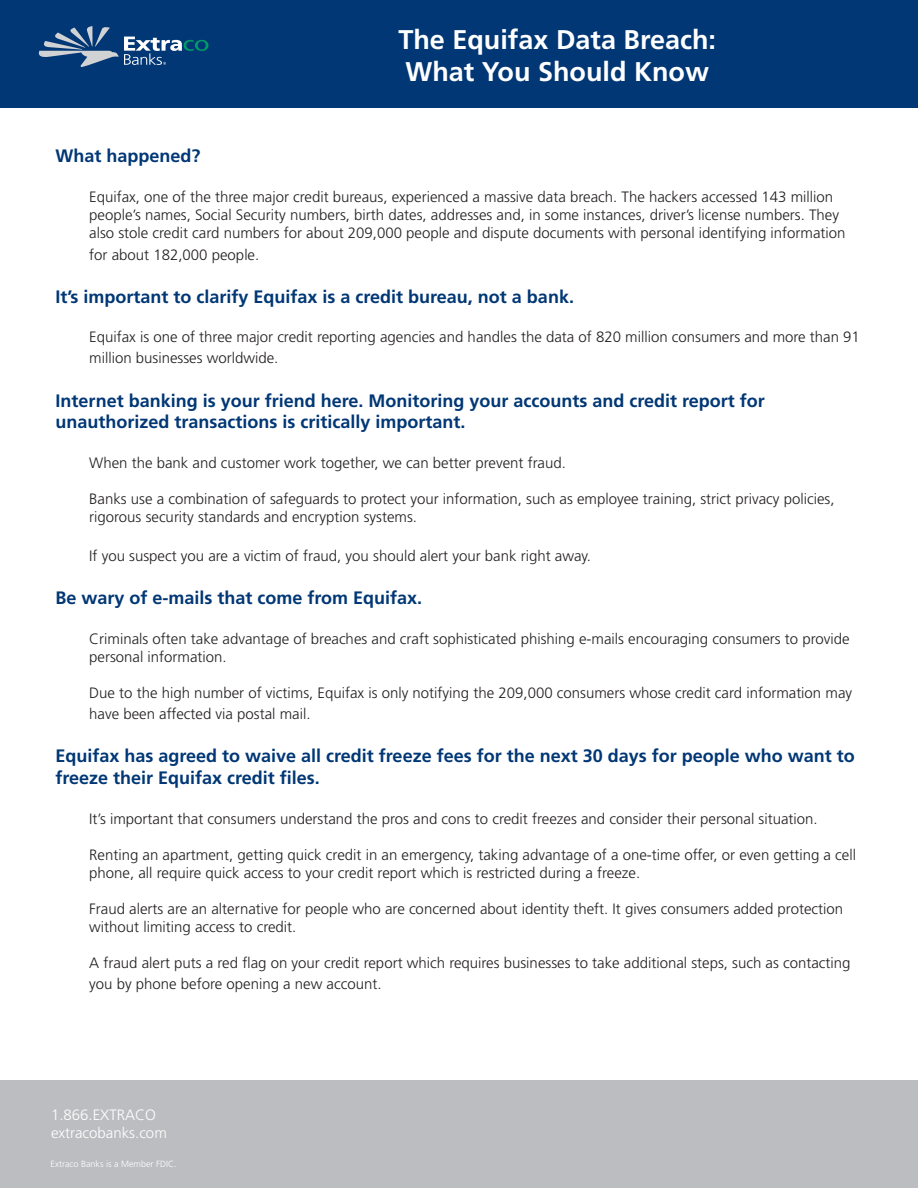
<style>
.page{position:relative;width:918px;height:1188px;background:#fff}
.page>*{position:absolute;margin:0;border:0;box-sizing:border-box;transform-origin:0 0}
.t1{font:700 27px/32.4px "Frutiger";color:#fff}
.t2{font:700 18px/21.6px "Frutiger";color:#013775}
.t3{font:300 15px/18px "Frutiger";color:#231f20}
.t4{font:300 15px/18px "Frutiger";color:#fff}
.t5{font:300 9px "Frutiger";color:#fff}
</style>
<div class="page">
<div style="left:0;top:0;width:918px;height:108px;background:#013775"></div>
<svg style="left:39px;top:26px;width:169px;height:41px"></svg>
<div style="left:0;top:1080px;width:918px;height:108px;background:#bcbdc0"></div>
<p class="t1" style="left:398px;top:23px;width:319px">The Equifax Data Breach:<br>What You Should Know</p>
<h4 class="t2" style="left:56px;top:145px;width:147px">What happened?</h4>
<p class="t3" style="left:89px;top:188px;width:758px">Equifax, one of the three major credit bureaus, experienced a massive data breach. The hackers accessed 143 million people’s names, Social Security numbers, birth dates, addresses and, in some instances, driver’s license numbers. They also stole credit card numbers for about 209,000 people and dispute documents with personal identifying information</p>
<p class="t3" style="left:89px;top:246px;width:172px">for about 182,000 people.</p>
<h4 class="t2" style="left:56px;top:286px;width:520px">It’s important to clarify Equifax is a credit bureau, not a bank.</h4>
<p class="t3" style="left:89px;top:326px;width:772px;line-height:21.6px">Equifax is one of three major credit reporting agencies and handles the data of 820 million consumers and more than 91 million businesses worldwide.</p>
<h4 class="t2" style="left:56px;top:390px;width:711px">Internet banking is your friend here. Monitoring your accounts and credit report for unauthorized transactions is critically important.</h4>
<p class="t3" style="left:89px;top:454px;width:478px">When the bank and customer work together, we can better prevent fraud.</p>
<p class="t3" style="left:89px;top:490px;width:747px">Banks use a combination of safeguards to protect your information, such as employee training, strict privacy policies, rigorous security standards and encryption systems.</p>
<p class="t3" style="left:89px;top:547px;width:503px">If you suspect you are a victim of fraud, you should alert your bank right away.</p>
<h4 class="t2" style="left:56px;top:587px;width:368px">Be wary of e-mails that come from Equifax.</h4>
<p class="t3" style="left:89px;top:630px;width:762px">Criminals often take advantage of breaches and craft sophisticated phishing e-mails encouraging consumers to provide personal information.</p>
<p class="t3" style="left:89px;top:682px;width:764px;line-height:21.6px">Due to the high number of victims, Equifax is only notifying the 209,000 consumers whose credit card information may have been affected via postal mail.</p>
<h4 class="t2" style="left:56px;top:745px;width:801px">Equifax has agreed to waive all credit freeze fees for the next 30 days for people who want to freeze their Equifax credit fles.</h4>
<p class="t3" style="left:89px;top:810px;width:730px">It’s important that consumers understand the pros and cons to credit freezes and consider their personal situation.</p>
<p class="t3" style="left:89px;top:846px;width:768px">Renting an apartment, getting quick credit in an emergency, taking advantage of a one-time offer, or even getting a cell phone, all require quick access to your credit report which is restricted during a freeze.</p>
<p class="t3" style="left:89px;top:900px;width:755px">Fraud alerts are an alternative for people who are concerned about identity theft. It gives consumers added protection without limiting access to credit.</p>
<p class="t3" style="left:89px;top:952px;width:763px;line-height:21.6px">A fraud alert puts a red fag on your credit report which requires businesses to take additional steps, such as contacting you by phone before opening a new account.</p>
<p class="t4" style="left:51px;top:1106px;width:117px">1.866.EXTRACO extracobanks.com</p>
<p class="t5" style="left:51px;top:1159px;width:128px">Extraco Banks is a Member FDIC.</p>
</div>
